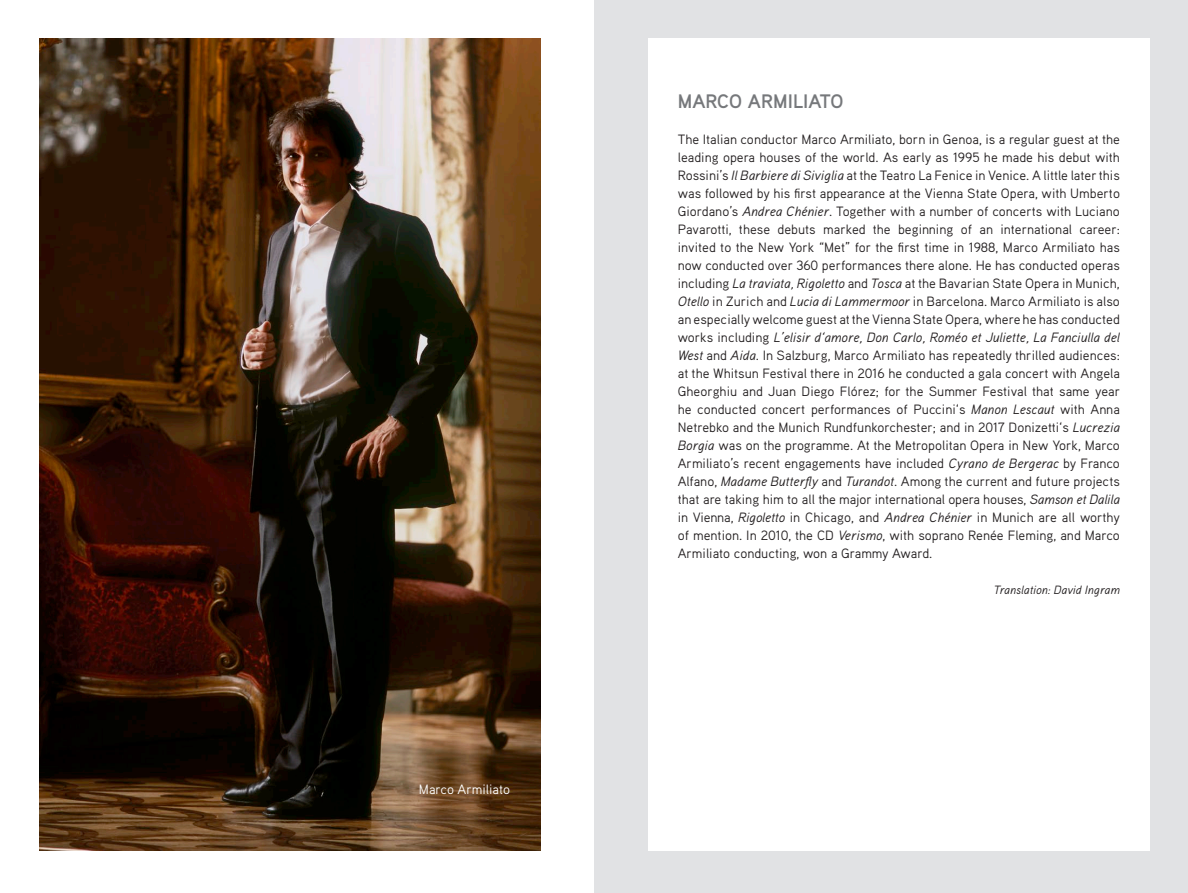
<style>
.page{position:relative;width:1188px;height:893px;background:#fff}
.page>*{position:absolute;margin:0;border:0;box-sizing:border-box;transform-origin:0 0}
.t1{font:700 19.5px "Aaux Pro";color:#76787b}
.t2{font:13.5px/18px "Aaux Pro";color:#231f20;text-align:justify}
.t3{font:13.5px "Aaux Pro";color:#fff}
.t4{font:italic 12px "Aaux Pro";color:#231f20}
.s1{font-style:italic}
</style>
<div class="page">
<div style="left:594px;top:0;width:594px;height:892px;background:#e1e2e4"></div>
<div style="left:648px;top:38px;width:502px;height:812px;background:#fff"></div>
<img style="left:39px;top:38px;width:502px;height:812px">
<p class="t3" style="left:419px;top:780px;width:93px">Marco Armiliato</p>
<h1 class="t1" style="left:678px;top:88px;width:167px">MARCO ARMILIATO</h1>
<p class="t2" style="left:678px;top:130px;width:444px">The Italian conductor Marco Armiliato, born in Genoa, is a regular guest at the leading opera houses of the world. As early as 1995 he made his debut with Rossini’s <span class="s1">Il Barbiere di Siviglia</span> at the Teatro La Fenice in Venice. A little later this was followed by his first appearance at the Vienna State Opera, with Umberto Giordano’s <span class="s1">Andrea Chénier</span>. Together with a number of concerts with Luciano Pavarotti, these debuts marked the beginning of an international career: invited to the New York “Met” for the first time in 1988, Marco Armiliato has now conducted over 360 performances there alone. He has conducted operas including <span class="s1">La traviata, Rigoletto</span> and <span class="s1">Tosca</span> at the Bavarian State Opera in Munich, <span class="s1">Otello</span> in Zurich and <span class="s1">Lucia di Lammermoor</span> in Barcelona. Marco Armiliato is also an especially welcome guest at the Vienna State Opera, where he has conducted works including <span class="s1">L’elisir d‘amore, Don Carlo, Roméo et Juliette, La Fanciulla del West</span> and <span class="s1">Aida</span>. In Salzburg, Marco Armiliato has repeatedly thrilled audiences: at the Whitsun Festival there in 2016 he conducted a gala concert with Angela Gheorghiu and Juan Diego Flórez; for the Summer Festival that same year he conducted concert performances of Puccini‘s <span class="s1">Manon Lescaut</span> with Anna Netrebko and the Munich Rundfunkorchester; and in 2017 Donizetti‘s <span class="s1">Lucrezia Borgia</span> was on the programme. At the Metropolitan Opera in New York, Marco Armiliato’s recent engagements have included <span class="s1">Cyrano de Bergerac</span> by Franco Alfano, <span class="s1">Madame Butterfly</span> and <span class="s1">Turandot</span>. Among the current and future projects that are taking him to all the major international opera houses, <span class="s1">Samson et Dalila </span>in Vienna, <span class="s1">Rigoletto</span> in Chicago, and <span class="s1">Andrea Chénier</span> in Munich are all worthy of mention. In 2010, the CD <span class="s1">Verismo</span>, with soprano Renée Fleming, and Marco Armiliato conducting, won a Grammy Award.</p>
<p class="t4" style="left:994px;top:582px;width:128px">Translation: David Ingram</p>
</div>
